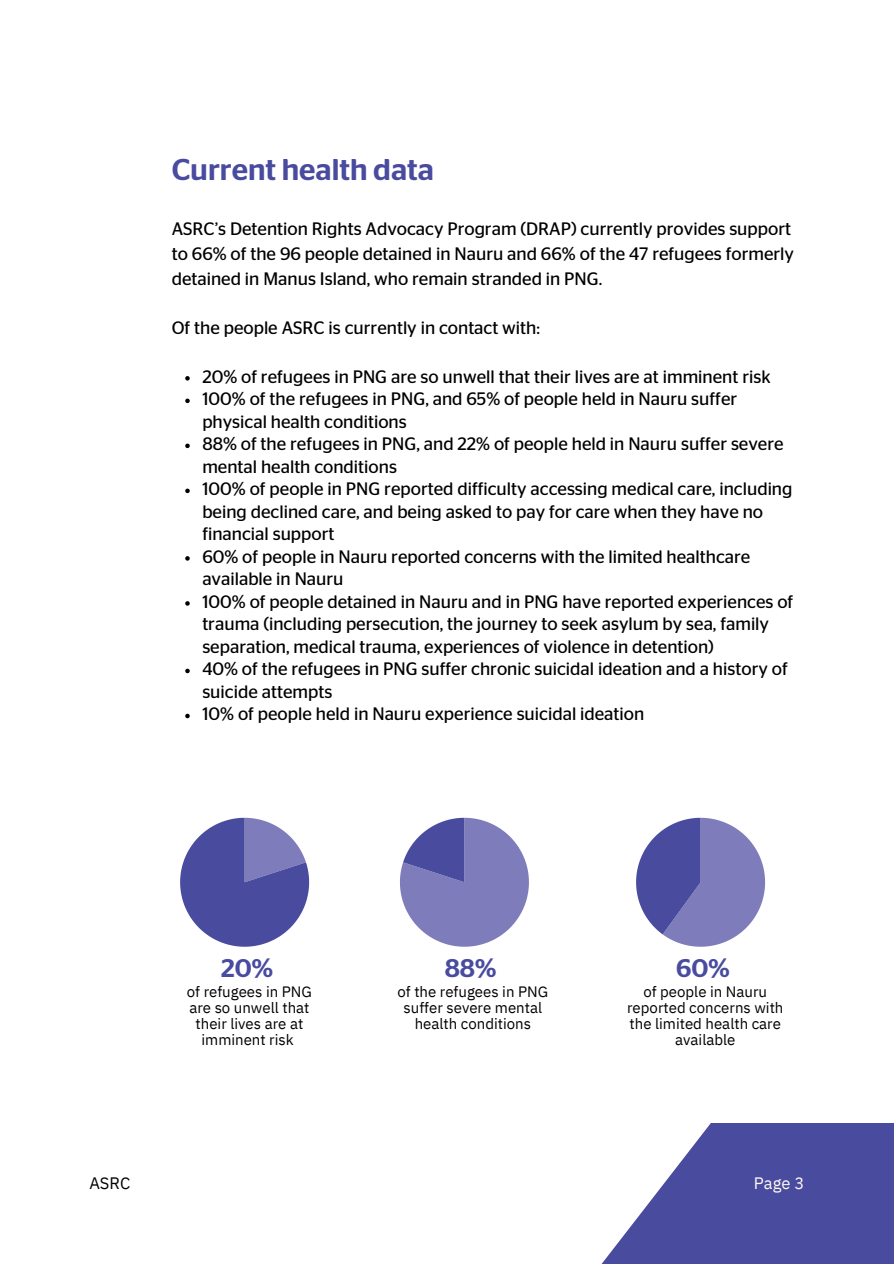
<style>
.page{position:relative;width:894px;height:1264px;background:#fff}
.page>*{position:absolute;margin:0;border:0;box-sizing:border-box;transform-origin:0 0}
.t1{font:500 30px "Stag Sans";color:#494b9f}
.t2{font:500 25.5px "Stag Sans";color:#494b9f}
.t3{font:18px/22.5px "Stag Sans";color:#000}
.t4{font:16.5px "IBM Plex Sans";color:#fff9f3}
.t5{font:16.5px "IBM Plex Sans";color:#000}
.t6{font:15px/15.8px "IBM Plex Sans";color:#000;text-align:center}
</style>
<div class="page">
<svg style="left:602px;top:1123px;width:291px;height:140px;fill:#494b9f"></svg>
<svg style="left:185px;top:376px;width:5px;height:4px"></svg>
<svg style="left:185px;top:398px;width:5px;height:5px"></svg>
<svg style="left:185px;top:443px;width:5px;height:5px"></svg>
<svg style="left:185px;top:488px;width:5px;height:5px"></svg>
<svg style="left:185px;top:556px;width:5px;height:4px"></svg>
<svg style="left:185px;top:601px;width:5px;height:4px"></svg>
<svg style="left:185px;top:668px;width:5px;height:5px"></svg>
<svg style="left:185px;top:713px;width:5px;height:5px"></svg>
<svg style="left:180px;top:817px;width:129px;height:129px"></svg>
<svg style="left:636px;top:817px;width:128px;height:129px"></svg>
<svg style="left:400px;top:817px;width:128px;height:129px"></svg>
<h3 class="t1" style="left:172px;top:156px;width:263px">Current health data</h3>
<p class="t3" style="left:172px;top:217px;width:623px;line-height:24.8px">ASRC’s Detention Rights Advocacy Program (DRAP) currently provides support to 66% of the 96 people detained in Nauru and 66% of the 47 refugees formerly detained in Manus Island, who remain stranded in PNG.</p>
<p class="t3" style="left:172px;top:318px;width:369px">Of the people ASRC is currently in contact with:</p>
<p class="t3" style="left:202px;top:366px;width:569px">20% of refugees in PNG are so unwell that their lives are at imminent risk</p>
<p class="t3" style="left:202px;top:388px;width:536px">100% of the refugees in PNG, and 65% of people held in Nauru suffer physical health conditions</p>
<p class="t3" style="left:202px;top:433px;width:582px">88% of the refugees in PNG, and 22% of people held in Nauru suffer severe mental health conditions</p>
<p class="t3" style="left:202px;top:478px;width:591px">100% of people in PNG reported difficulty accessing medical care, including being declined care, and being asked to pay for care when they have no financial support</p>
<p class="t3" style="left:202px;top:546px;width:549px">60% of people in Nauru reported concerns with the limited healthcare available in Nauru</p>
<p class="t3" style="left:202px;top:591px;width:592px">100% of people detained in Nauru and in PNG have reported experiences of trauma (including persecution, the journey to seek asylum by sea, family separation, medical trauma, experiences of violence in detention)</p>
<p class="t3" style="left:202px;top:658px;width:586px">40% of the refugees in PNG suffer chronic suicidal ideation and a history of suicide attempts</p>
<p class="t3" style="left:202px;top:703px;width:443px">10% of people held in Nauru experience suicidal ideation</p>
<p class="t2" style="left:221px;top:956px;width:53px">20%</p>
<p class="t6" style="left:187px;top:983px;width:127px">of refugees in PNG are so unwell that their lives are at imminent risk</p>
<h2 class="t2" style="left:444px;top:956px;width:53px">88%</h2>
<h3 class="t6" style="left:397px;top:983px;width:152px">of the refugees in PNG suffer severe mental health conditions</h3>
<p class="t2" style="left:676px;top:956px;width:55px">60%</p>
<p class="t6" style="left:627px;top:983px;width:158px">of people in Nauru reported concerns with the limited health care available</p>
<h1 class="t5" style="left:89px;top:1172px;width:42px">ASRC</h1>
<h3 class="t4" style="left:753px;top:1172px;width:52px">Page 3</h3>
</div>
